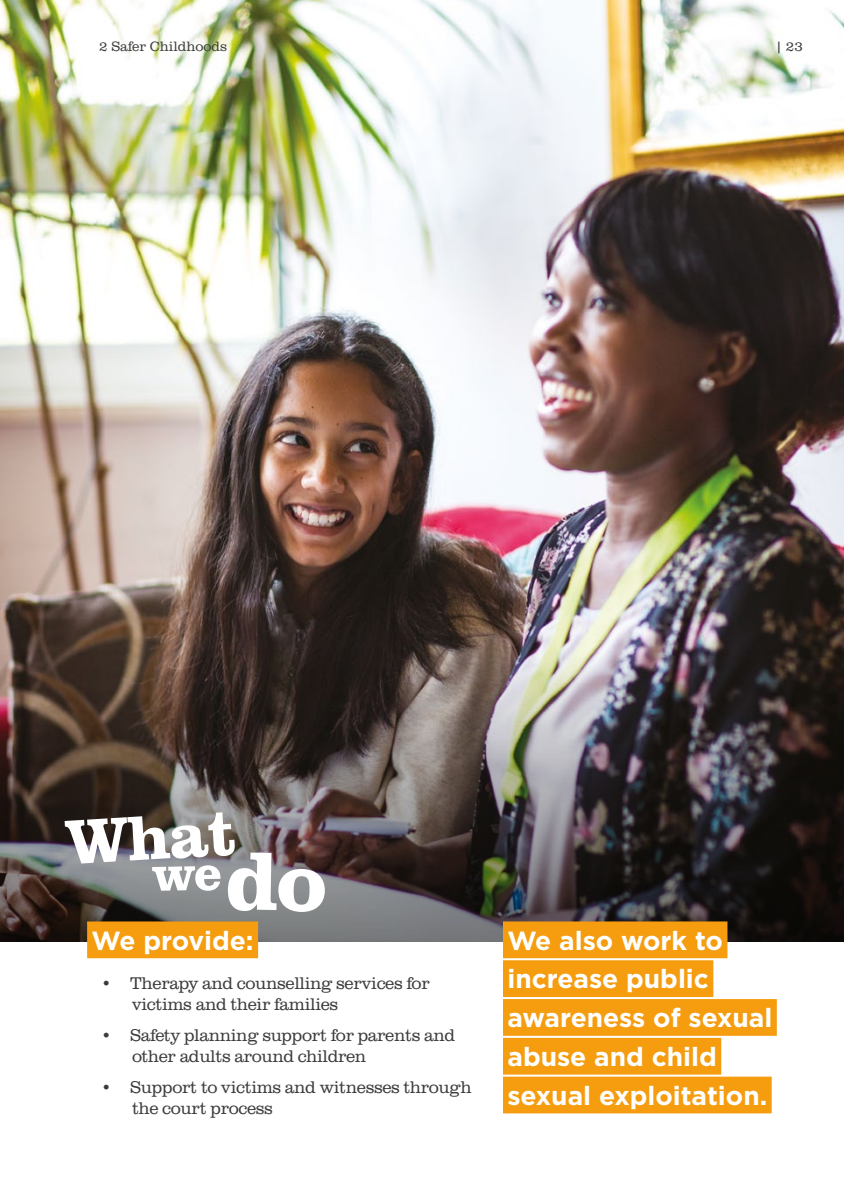
<style>
.page{position:relative;width:844px;height:1191px;background:#fff}
.page>*{position:absolute;margin:0;border:0;box-sizing:border-box;transform-origin:0 0}
.t1{font:700 65.1px "URW Clarendon TOT";color:#fff}
.t2{font:700 26.25px/38.9px "Gotham";color:#fff}
.t3{font:300 17.5px/21px "URW Clarendon TOT";letter-spacing:-.02em;color:#3c3c3b}
.t4{font:300 14px "URW Clarendon TOT";color:#3c3c3b}
</style>
<div class="page">
<img style="left:0;top:0;width:843px;height:649px">
<img style="left:0;top:649px;width:843px;height:292px">
<div style="left:503px;top:921px;width:224px;height:37px;background:#f59d0f"></div>
<div style="left:503px;top:960px;width:210px;height:37px;background:#f59d0f"></div>
<div style="left:503px;top:999px;width:273px;height:36px;background:#f59d0f"></div>
<div style="left:503px;top:1037px;width:218px;height:37px;background:#f59d0f"></div>
<div style="left:503px;top:1076px;width:268px;height:37px;background:#f59d0f"></div>
<div style="left:87px;top:921px;width:171px;height:37px;background:#f59d0f"></div>
<div style="left:152px;top:865px;width:69px;height:26px;background:#929698"></div>
<svg style="left:227px;top:852px;width:98px;height:60px;background:#838184"></svg>
<p class="t4" style="left:99px;top:38px;width:129px">2 Safer Childhoods</p>
<p class="t4" style="left:775px;top:38px;width:29px">| 23</p>
<h1 class="t1" style="left:63px;top:805px;width:174px;rotate:-4deg">What</h1>
<h2 class="t2" style="left:92px;top:920px;width:163px">We provide:</h2>
<p class="t3" style="left:132px;top:973px;width:299px;text-indent:-31px">• Therapy and counselling services for victims and their families</p>
<p class="t3" style="left:132px;top:1025px;width:325px;text-indent:-31px">• Safety planning support for parents and other adults around children</p>
<p class="t3" style="left:132px;top:1077px;width:341px;text-indent:-31px">• Support to victims and witnesses through the court process</p>
<h2 class="t2" style="left:507px;top:920px;width:266px">We also work to increase public awareness of sexual abuse and child sexual exploitation.</h2>
</div>
